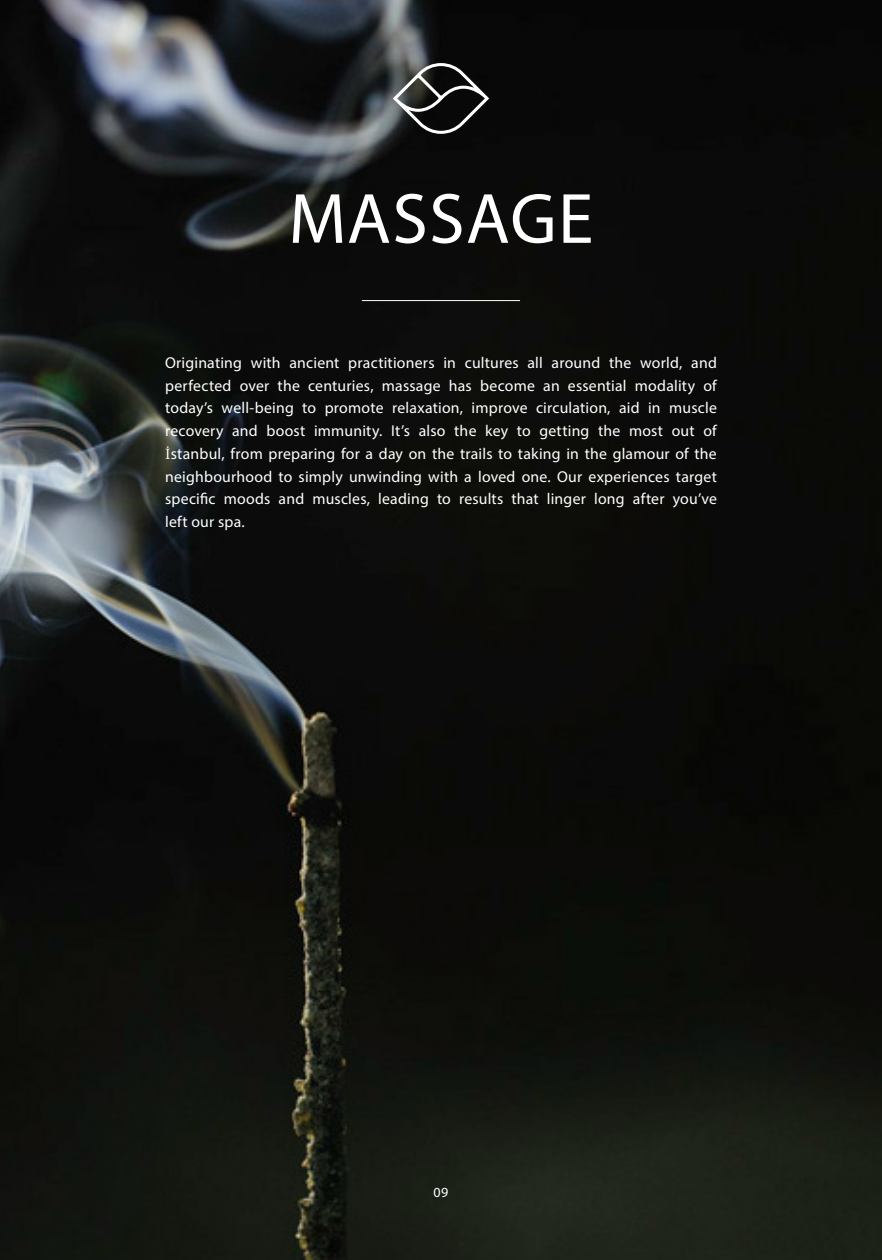
<style>
.page{position:relative;width:882px;height:1260px;background:#fff}
.page>*{position:absolute;margin:0;border:0;box-sizing:border-box;transform-origin:0 0}
.t1{font:71.75px "Myriad Pro";letter-spacing:.02em;color:#fff}
.t2{font:15.75px/22.8px "Myriad Pro";letter-spacing:.015em;color:#fff;text-align:justify}
.t3{font:14px "Myriad Pro";color:#fff}
.s1{font-family:"Minion Pro"}
</style>
<div class="page">
<img style="left:0;top:0;width:882px;height:1260px">
<hr style="left:362px;top:300px;width:158px;height:1px;background:#fff">
<svg style="left:393px;top:63px;width:96px;height:71px;background:#3d3e3d"></svg>
<h1 class="t1" style="left:289px;top:175px;width:306px">MASSAGE</h1>
<p class="t2" style="left:165px;top:351px;width:553px">Originating with ancient practitioners in cultures all around the world, and perfected over the centuries, massage has become an essential modality of today’s well-being to promote relaxation, improve circulation, aid in muscle recovery and boost immunity. It’s also the key to getting the most out of <span class="s1">İ</span>stanbul, from preparing for a day on the trails to taking in the glamour of the neighbourhood to simply unwinding with a loved one. Our experiences target specific moods and muscles, leading to results that linger long after you’ve left our spa.</p>
<p class="t3" style="left:434px;top:1184px;width:16px">09</p>
</div>
